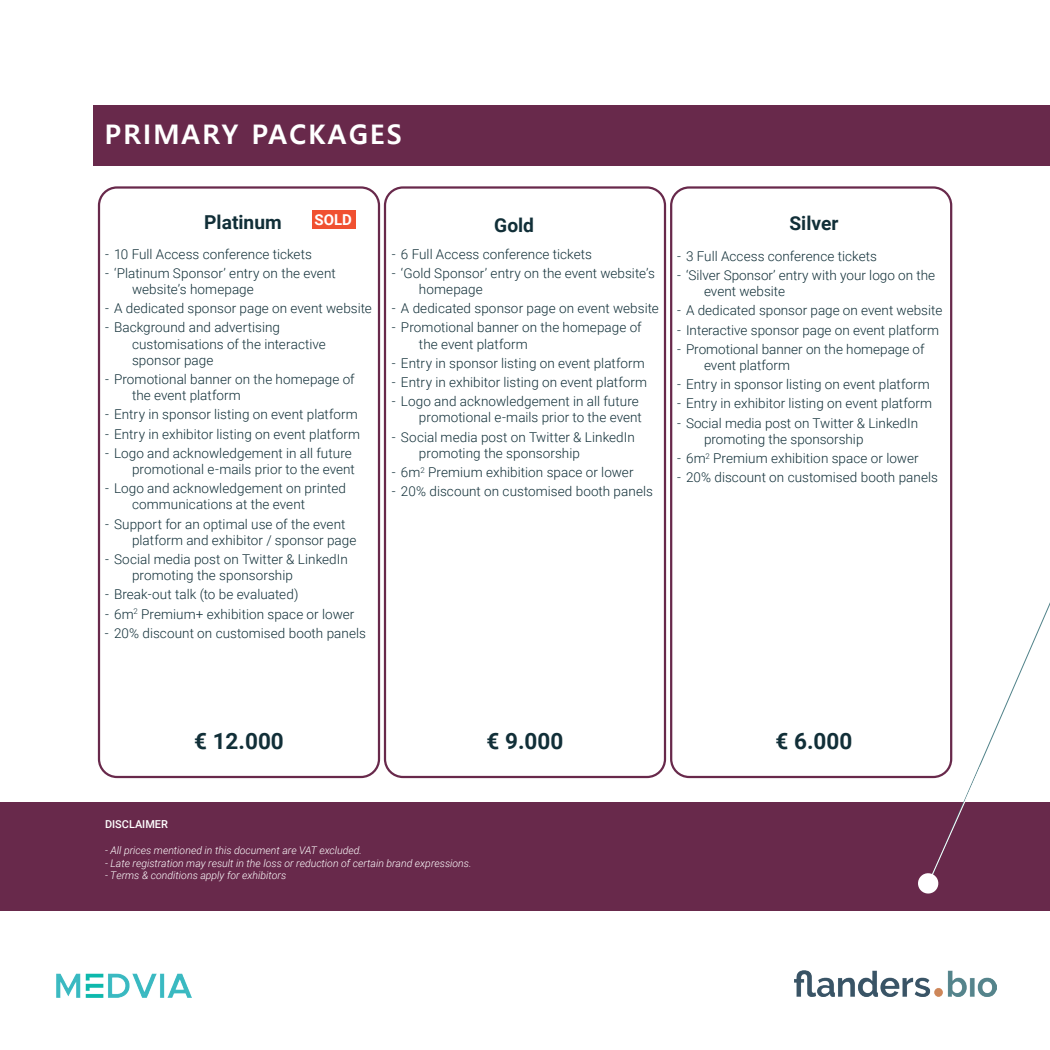
<style>
.page{position:relative;width:1050px;height:1050px;background:#fff}
.page>*{position:absolute;margin:0;border:0;box-sizing:border-box;transform-origin:0 0}
.t1{font:700 27px "Malgun Gothic";letter-spacing:.075em;color:#fff}
.t2{font:700 22.5px "Roboto";color:#112f38}
.t3{font:700 19.2px "Roboto";color:#112f38}
.t4{font:700 15px "Roboto";color:#fff}
.t5{font:300 13.5px/16.2px "Roboto";letter-spacing:.005em;color:#112f38}
.t6{font:500 10.95px "Roboto";color:#fff}
.t7{font:italic 300 10.5px "Roboto";color:#fff}
</style>
<div class="page">
<div style="left:670px;top:186px;width:282px;height:592px;border:2px solid #68294b;border-radius:18px"></div>
<div style="left:384px;top:186px;width:282px;height:592px;border:2px solid #68294b;border-radius:18px"></div>
<div style="left:98px;top:186px;width:282px;height:592px;border:2px solid #68294b;border-radius:18px"></div>
<div style="left:0;top:802px;width:1050px;height:108px;background:#68294b"></div>
<div style="left:93px;top:105px;width:957px;height:61px;background:#68294b"></div>
<svg style="left:917px;top:565px;width:133px;height:329px"></svg>
<img style="left:795px;top:971px;width:201px;height:26px">
<div style="left:312px;top:210px;width:44px;height:19px;background:#f05030"></div>
<img style="left:56px;top:973px;width:136px;height:25px">
<h1 class="t1" style="left:105px;top:118px;width:299px">PRIMARY PACKAGES</h1>
<h3 class="t3" style="left:204px;top:208px;width:79px">Platinum</h3>
<p class="t4" style="left:315px;top:209px;width:39px">SOLD</p>
<h3 class="t3" style="left:494px;top:212px;width:41px">Gold</h3>
<h3 class="t3" style="left:789px;top:210px;width:51px">Silver</h3>
<p class="t5" style="left:105px;top:245px;width:208px">- 10 Full Access conference tickets</p>
<p class="t5" style="left:132px;top:264px;width:205px;text-indent:-27px">- ‘Platinum Sponsor’ entry on the event website’s homepage</p>
<p class="t5" style="left:105px;top:300px;width:268px">- A dedicated sponsor page on event website</p>
<p class="t5" style="left:132px;top:319px;width:195px;text-indent:-27px">- Background and advertising customisations of the interactive sponsor page</p>
<p class="t5" style="left:132px;top:371px;width:224px;text-indent:-27px">- Promotional banner on the homepage of the event platform</p>
<p class="t5" style="left:105px;top:406px;width:254px">- Entry in sponsor listing on event platform</p>
<p class="t5" style="left:105px;top:425px;width:257px">- Entry in exhibitor listing on event platform</p>
<p class="t5" style="left:105px;top:444px;width:251px;text-align:right">- Logo and acknowledgement in all future promotional e-mails prior to the event</p>
<p class="t5" style="left:132px;top:480px;width:216px;text-indent:-27px">- Logo and acknowledgement on printed communications at the event</p>
<p class="t5" style="left:132px;top:515px;width:226px;text-indent:-27px">- Support for an optimal use of the event platform and exhibitor / sponsor page</p>
<p class="t5" style="left:132px;top:551px;width:217px;text-indent:-27px">- Social media post on Twitter &amp; LinkedIn promoting the sponsorship</p>
<p class="t5" style="left:105px;top:586px;width:195px">- Break-out talk (to be evaluated)</p>
<p class="t5" style="left:105px;top:605px;width:251px">- 6m<sup>2</sup> Premium+ exhibition space or lower</p>
<p class="t5" style="left:105px;top:624px;width:262px">- 20% discount on customised booth panels</p>
<p class="t5" style="left:392px;top:245px;width:201px">- 6 Full Access conference tickets</p>
<p class="t5" style="left:419px;top:264px;width:238px;text-indent:-27px">- ‘Gold Sponsor’ entry on the event website’s homepage</p>
<p class="t5" style="left:392px;top:300px;width:268px">- A dedicated sponsor page on event website</p>
<p class="t5" style="left:419px;top:319px;width:224px;text-indent:-27px">- Promotional banner on the homepage of the event platform</p>
<p class="t5" style="left:392px;top:354px;width:254px">- Entry in sponsor listing on event platform</p>
<p class="t5" style="left:392px;top:374px;width:257px">- Entry in exhibitor listing on event platform</p>
<p class="t5" style="left:392px;top:393px;width:251px;text-align:right">- Logo and acknowledgement in all future promotional e-mails prior to the event</p>
<p class="t5" style="left:419px;top:428px;width:217px;text-indent:-27px">- Social media post on Twitter &amp; LinkedIn promoting the sponsorship</p>
<p class="t5" style="left:392px;top:464px;width:243px">- 6m<sup>2</sup> Premium exhibition space or lower</p>
<p class="t5" style="left:392px;top:483px;width:262px">- 20% discount on customised booth panels</p>
<p class="t5" style="left:677px;top:247px;width:201px">- 3 Full Access conference tickets</p>
<p class="t5" style="left:704px;top:267px;width:233px;text-indent:-27px">- ‘Silver Sponsor’ entry with your logo on the event website</p>
<p class="t5" style="left:677px;top:302px;width:267px">- A dedicated sponsor page on event website</p>
<p class="t5" style="left:677px;top:321px;width:264px">- Interactive sponsor page on event platform</p>
<p class="t5" style="left:704px;top:340px;width:222px;text-indent:-27px">- Promotional banner on the homepage of event platform</p>
<p class="t5" style="left:677px;top:376px;width:254px">- Entry in sponsor listing on event platform</p>
<p class="t5" style="left:677px;top:395px;width:257px">- Entry in exhibitor listing on event platform</p>
<p class="t5" style="left:704px;top:414px;width:216px;text-indent:-27px">- Social media post on Twitter &amp; LinkedIn promoting the sponsorship</p>
<p class="t5" style="left:677px;top:450px;width:243px">- 6m<sup>2</sup> Premium exhibition space or lower</p>
<p class="t5" style="left:677px;top:469px;width:262px">- 20% discount on customised booth panels</p>
<h2 class="t2" style="left:194px;top:726px;width:91px">€ 12.000</h2>
<h2 class="t2" style="left:487px;top:726px;width:78px">€ 9.000</h2>
<h2 class="t2" style="left:776px;top:726px;width:78px">€ 6.000</h2>
<p class="t6" style="left:105px;top:817px;width:65px">DISCLAIMER</p>
<p class="t7" style="left:105px;top:843px;width:259px">- All prices mentioned in this document are VAT excluded.</p>
<p class="t7" style="left:105px;top:856px;width:368px">- Late registration may result in the loss or reduction of certain brand expressions.</p>
<p class="t7" style="left:105px;top:868px;width:183px">- Terms &amp; conditions apply for exhibitors</p>
</div>
